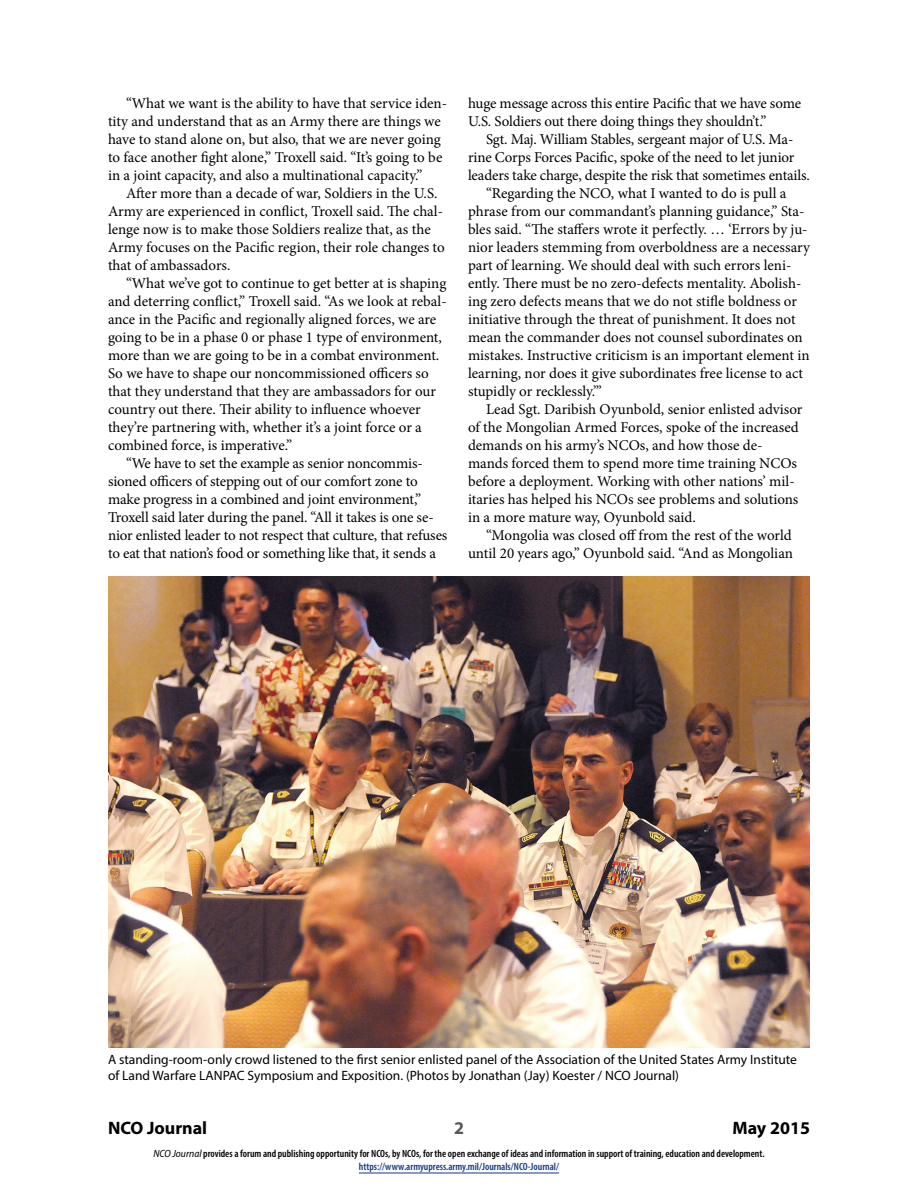
<style>
.page{position:relative;width:918px;height:1188px;background:#fff}
.page>*{position:absolute;margin:0;border:0;box-sizing:border-box;transform-origin:0 0}
.t1{font:700 18px "Myriad Pro";color:#000}
.t2{font:700 18px "Myriad Pro";color:#58595b}
.t3{font:15px/18px "Minion Pro";letter-spacing:-.005em;color:#000}
.t4{font:13.5px/16.5px "Myriad Pro";color:#000}
.t5{font:600 condensed 10.5px/13.5px "Myriad Pro";color:#000;text-align:center}
.s1{font-weight:400;font-style:italic;font-stretch:semi-condensed}
.s2{color:#15397f}
</style>
<div class="page">
<hr style="left:359px;top:1173px;width:200px;height:1px;background:#15397f">
<img style="left:108px;top:576px;width:702px;height:471px">
<p class="t3" style="left:108px;top:94px;width:341px;text-indent:18px">“What we want is the ability to have that service iden&shy;tity and understand that as an Army there are things we have to stand alone on, but also, that we are never going to face another fight alone,” Troxell said. “It’s going to be in a joint capacity, and also a multinational capacity.”</p>
<p class="t3" style="left:108px;top:184px;width:338px;text-indent:18px">After more than a decade of war, Soldiers in the U.S.<br>Army are experienced in conflict, Troxell said. The chal&shy;lenge now is to make those Soldiers realize that, as the Army focuses on the Pacific region, their role changes to that of ambassadors.</p>
<p class="t3" style="left:126px;top:274px;width:322px">“What we’ve got to continue to get better at is shaping</p>
<p class="t3" style="left:108px;top:292px;width:340px">and deterring conflict,” Troxell said. “As we look at rebal-</p>
<p class="t3" style="left:108px;top:310px;width:330px">ance in the Pacific and regionally aligned forces, we are</p>
<p class="t3" style="left:108px;top:328px;width:335px">going to be in a phase 0 or phase 1 type of environment,</p>
<p class="t3" style="left:108px;top:346px;width:333px">more than we are going to be in a combat environment.</p>
<p class="t3" style="left:108px;top:364px;width:322px">So we have to shape our noncommissioned officers so</p>
<p class="t3" style="left:108px;top:382px;width:330px">that they understand that they are ambassadors for our</p>
<p class="t3" style="left:108px;top:400px;width:314px">country out there. Their ability to influence whoever</p>
<p class="t3" style="left:108px;top:418px;width:315px">they’re partnering with, whether it’s a joint force or a</p>
<p class="t3" style="left:108px;top:436px;width:186px">combined force, is imperative.”</p>
<p class="t3" style="left:126px;top:454px;width:298px">“We have to set the example as senior noncommis-</p>
<p class="t3" style="left:108px;top:472px;width:311px">sioned officers of stepping out of our comfort zone to</p>
<p class="t3" style="left:108px;top:490px;width:315px">make progress in a combined and joint environment,”</p>
<p class="t3" style="left:108px;top:508px;width:327px">Troxell said later during the panel. “All it takes is one se-</p>
<p class="t3" style="left:108px;top:526px;width:341px">nior enlisted leader to not respect that culture, that refuses</p>
<p class="t3" style="left:108px;top:544px;width:329px">to eat that nation’s food or something like that, it sends a</p>
<p class="t3" style="left:468px;top:94px;width:335px">huge message across this entire Pacific that we have some<br>U.S. Soldiers out there doing things they shouldn’t.”</p>
<p class="t3" style="left:486px;top:130px;width:309px">Sgt. Maj. William Stables, sergeant major of U.S. Ma-</p>
<p class="t3" style="left:468px;top:148px;width:328px">rine Corps Forces Pacific, spoke of the need to let junior</p>
<p class="t3" style="left:468px;top:166px;width:343px">leaders take charge, despite the risk that sometimes entails.</p>
<p class="t3" style="left:486px;top:184px;width:302px">“Regarding the NCO, what I wanted to do is pull a</p>
<p class="t3" style="left:468px;top:202px;width:338px">phrase from our commandant’s planning guidance,” Sta-</p>
<p class="t3" style="left:468px;top:220px;width:341px">bles said. “The staffers wrote it perfectly. … ‘Errors by ju-</p>
<p class="t3" style="left:468px;top:238px;width:344px">nior leaders stemming from overboldness are a necessary</p>
<p class="t3" style="left:468px;top:256px;width:325px">part of learning. We should deal with such errors leni-</p>
<p class="t3" style="left:468px;top:274px;width:335px">ently. There must be no zero-defects mentality. Abolish-</p>
<p class="t3" style="left:468px;top:292px;width:330px">ing zero defects means that we do not stifle boldness or</p>
<p class="t3" style="left:468px;top:310px;width:329px">initiative through the threat of punishment. It does not</p>
<p class="t3" style="left:468px;top:328px;width:336px">mean the commander does not counsel subordinates on</p>
<p class="t3" style="left:468px;top:346px;width:343px">mistakes. Instructive criticism is an important element in</p>
<p class="t3" style="left:468px;top:364px;width:337px">learning, nor does it give subordinates free license to act</p>
<p class="t3" style="left:468px;top:382px;width:135px">stupidly or recklessly.’”</p>
<p class="t3" style="left:486px;top:400px;width:318px">Lead Sgt. Daribish Oyunbold, senior enlisted advisor</p>
<p class="t3" style="left:468px;top:418px;width:332px">of the Mongolian Armed Forces, spoke of the increased</p>
<p class="t3" style="left:468px;top:436px;width:296px">demands on his army’s NCOs, and how those de-</p>
<p class="t3" style="left:468px;top:454px;width:331px">mands forced them to spend more time training NCOs</p>
<p class="t3" style="left:468px;top:472px;width:328px">before a deployment. Working with other nations’ mil-</p>
<p class="t3" style="left:468px;top:490px;width:332px">itaries has helped his NCOs see problems and solutions</p>
<p class="t3" style="left:468px;top:508px;width:229px">in a more mature way, Oyunbold said.</p>
<p class="t3" style="left:486px;top:526px;width:307px">“Mongolia was closed off from the rest of the world</p>
<p class="t3" style="left:468px;top:544px;width:327px">until 20 years ago,” Oyunbold said. “And as Mongolian</p>
<p class="t4" style="left:108px;top:1051px;width:691px">A standing-room-only crowd listened to the first senior enlisted panel of the Association of the United States Army Institute of Land Warfare LANPAC Symposium and Exposition. (Photos by Jonathan (Jay) Koester / NCO Journal)</p>
<p class="t1" style="left:108px;top:1116px;width:101px">NCO Journal</p>
<p class="t2" style="left:454px;top:1116px;width:11px">2</p>
<p class="t1" style="left:732px;top:1116px;width:79px">May 2015</p>
<p class="t5" style="left:153px;top:1146px;width:613px"><span class="s1">NCO Journal</span> provides a forum and publishing opportunity for NCOs, by NCOs, for the open exchange of ideas and information in support of training, education and development. <span class="s2">https://www.armyupress.army.mil/Journals/NCO-Journal/</span></p>
</div>
